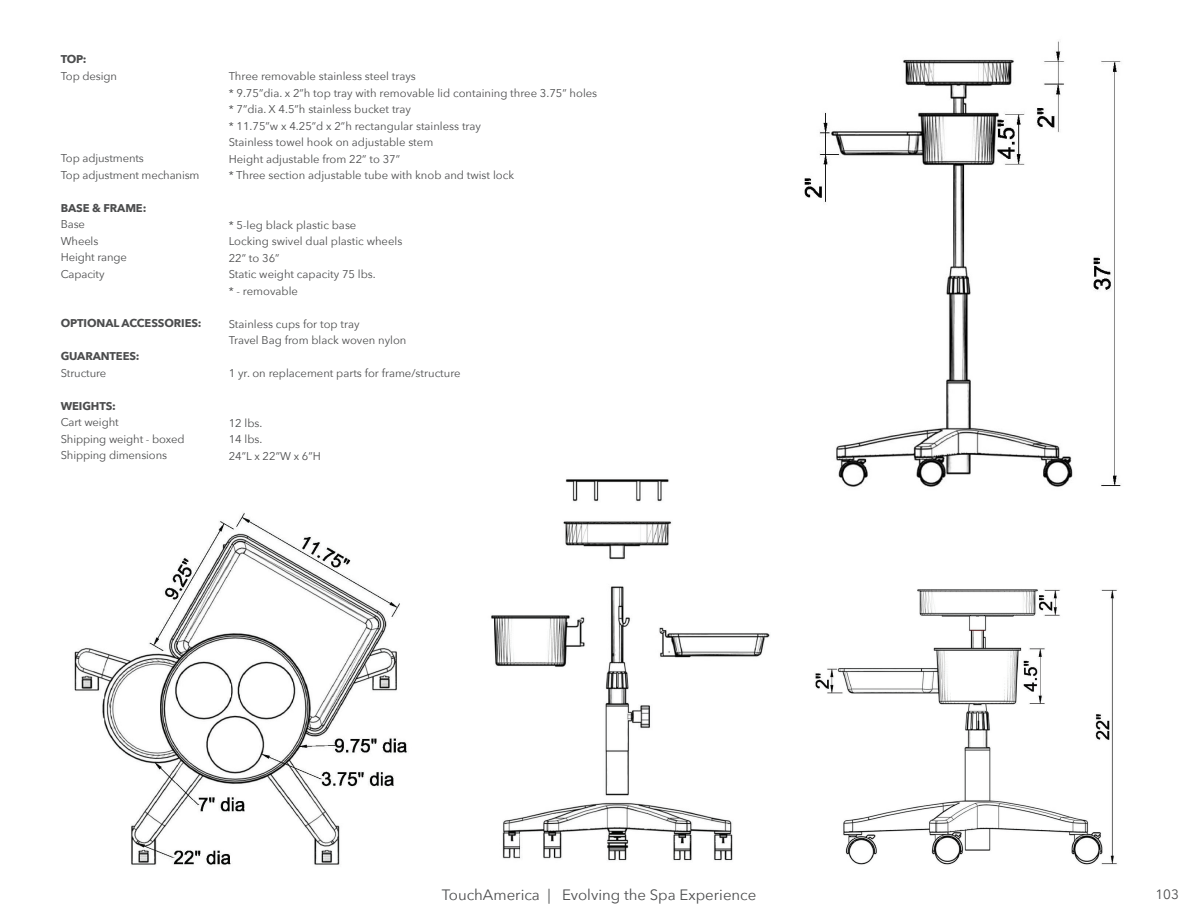
<style>
.page{position:relative;width:1188px;height:918px;background:#fff}
.page>*{position:absolute;margin:0;border:0;box-sizing:border-box;transform-origin:0 0}
.t1{font:15px "Avenir Next";color:#4b4c4d}
.t2{font:13.5px "Avenir Next";color:#4b4c4d}
.t3{font:11.25px "Avenir Next";color:#4b4c4d}
.t4{font:700 11.25px "Avenir Next";letter-spacing:-.01em;color:#4b4c4d}
</style>
<div class="page">
<img style="left:804px;top:41px;width:317px;height:446px">
<img style="left:815px;top:589px;width:302px;height:276px">
<img style="left:491px;top:479px;width:279px;height:382px">
<img style="left:74px;top:512px;width:333px;height:353px">
<p class="t4" style="left:61px;top:50px;width:27px">TOP:</p>
<p class="t3" style="left:61px;top:66px;width:58px">Top design</p>
<p class="t3" style="left:61px;top:149px;width:85px">Top adjustments</p>
<p class="t3" style="left:61px;top:165px;width:140px">Top adjustment mechanism</p>
<p class="t4" style="left:61px;top:198px;width:87px">BASE &amp; FRAME:</p>
<p class="t3" style="left:61px;top:215px;width:26px">Base</p>
<p class="t3" style="left:61px;top:231px;width:39px">Wheels</p>
<p class="t3" style="left:61px;top:248px;width:68px">Height range</p>
<p class="t3" style="left:61px;top:264px;width:45px">Capacity</p>
<p class="t4" style="left:61px;top:314px;width:142px">OPTIONAL ACCESSORIES:</p>
<p class="t4" style="left:61px;top:347px;width:80px">GUARANTEES:</p>
<p class="t3" style="left:61px;top:363px;width:47px">Structure</p>
<p class="t4" style="left:61px;top:396px;width:57px">WEIGHTS:</p>
<p class="t3" style="left:61px;top:413px;width:59px">Cart weight</p>
<p class="t3" style="left:61px;top:429px;width:125px">Shipping weight - boxed</p>
<p class="t3" style="left:61px;top:446px;width:108px">Shipping dimensions</p>
<p class="t3" style="left:229px;top:67px;width:189px">Three removable stainless steel trays</p>
<p class="t3" style="left:229px;top:83px;width:370px">* 9.75”dia. x 2”h top tray with removable lid containing three 3.75” holes</p>
<p class="t3" style="left:229px;top:100px;width:184px">* 7”dia. X 4.5”h stainless bucket tray</p>
<p class="t3" style="left:229px;top:116px;width:254px">* 11.75”w x 4.25”d x 2”h rectangular stainless tray</p>
<p class="t3" style="left:229px;top:133px;width:206px">Stainless towel hook on adjustable stem</p>
<p class="t3" style="left:229px;top:149px;width:173px">Height adjustable from 22” to 37”</p>
<p class="t3" style="left:229px;top:166px;width:287px">* Three section adjustable tube with knob and twist lock</p>
<p class="t3" style="left:229px;top:215px;width:129px">* 5-leg black plastic base</p>
<p class="t3" style="left:229px;top:232px;width:175px">Locking swivel dual plastic wheels</p>
<p class="t3" style="left:229px;top:248px;width:52px">22” to 36”</p>
<p class="t3" style="left:229px;top:265px;width:149px">Static weight capacity 75 lbs.</p>
<p class="t3" style="left:229px;top:281px;width:71px">* - removable</p>
<p class="t3" style="left:229px;top:314px;width:132px">Stainless cups for top tray</p>
<p class="t3" style="left:229px;top:331px;width:179px">Travel Bag from black woven nylon</p>
<p class="t3" style="left:229px;top:364px;width:233px">1 yr. on replacement parts for frame/structure</p>
<p class="t3" style="left:229px;top:413px;width:35px">12 lbs.</p>
<p class="t3" style="left:229px;top:430px;width:35px">14 lbs.</p>
<p class="t3" style="left:229px;top:446px;width:94px">24”L x 22”W x 6”H</p>
<h1 class="t1" style="left:442px;top:882px;width:316px">TouchAmerica | Evolving the Spa Experience</h1>
<p class="t2" style="left:1155px;top:883px;width:25px">103</p>
</div>
